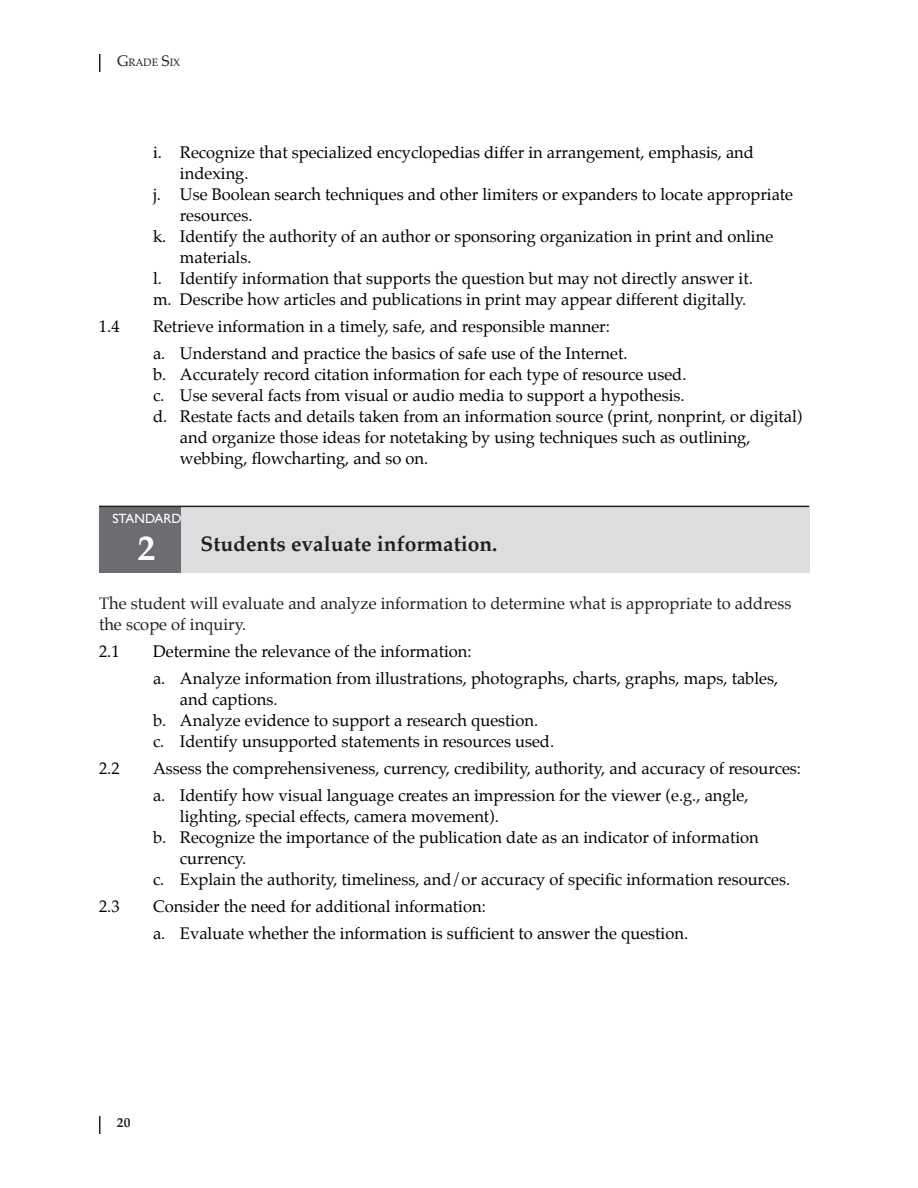
<style>
.page{position:relative;width:918px;height:1188px;background:#fff}
.page>*{position:absolute;margin:0;border:0;box-sizing:border-box;transform-origin:0 0}
.t1{font:700 36px "Palatino";color:#fff}
.t2{font:700 21px "Palatino";color:#231f20}
.t3{font:16.5px/21px "Palatino";color:#010000}
.t4{font:16.5px/21px "Palatino";color:#231f20}
.t5{font:13.5px "Gill Sans";color:#fff}
.t6{font:700 13.5px "Palatino";color:#231f20}
.t7{font:10.5px "Palatino";color:#231f20}
.s1{font-size:15px}
</style>
<div class="page">
<svg style="left:99px;top:1116px;width:1px;height:18px"></svg>
<svg style="left:99px;top:54px;width:1px;height:18px"></svg>
<div style="left:180px;top:506px;width:629px;height:66px;background:#dcdddf"></div>
<div style="left:99px;top:506px;width:81px;height:66px;background:#6c6d70"></div>
<hr style="left:99px;top:506px;width:710px;height:1px;background:#231f20">
<p class="t7" style="left:117px;top:54px;width:65px"><span class="s1">G</span>RADE <span class="s1">S</span>IX</p>
<p class="t3" style="left:180px;top:141px;width:576px;text-indent:-27px">i. Recognize that specialized encyclopedias differ in arrangement, emphasis, and indexing.</p>
<p class="t3" style="left:180px;top:183px;width:615px;text-indent:-27px">j. Use Boolean search techniques and other limiters or expanders to locate appropriate resources.</p>
<p class="t3" style="left:180px;top:225px;width:595px;text-indent:-27px">k. Identify the authority of an author or sponsoring organization in print and online materials.</p>
<p class="t3" style="left:153px;top:267px;width:601px">l. Identify information that supports the question but may not directly answer it.</p>
<p class="t3" style="left:153px;top:288px;width:595px">m. Describe how articles and publications in print may appear different digitally.</p>
<p class="t3" style="left:99px;top:315px;width:22px">1.4</p>
<p class="t3" style="left:153px;top:315px;width:458px">Retrieve information in a timely, safe, and responsible manner:</p>
<p class="t3" style="left:153px;top:342px;width:476px">a. Understand and practice the basics of safe use of the Internet.</p>
<p class="t3" style="left:153px;top:363px;width:535px">b. Accurately record citation information for each type of resource used.</p>
<p class="t3" style="left:153px;top:384px;width:533px">c. Use several facts from visual or audio media to support a hypothesis.</p>
<p class="t3" style="left:180px;top:405px;width:624px;text-indent:-27px">d. Restate facts and details taken from an information source (print, nonprint, or digital) and organize those ideas for notetaking by using techniques such as outlining, webbing, flowcharting, and so on.</p>
<p class="t5" style="left:112px;top:511px;width:71px">STANDARD</p>
<p class="t1" style="left:138px;top:517px;width:19px">2</p>
<p class="t2" style="left:201px;top:526px;width:298px">Students evaluate information.</p>
<p class="t4" style="left:99px;top:593px;width:694px">The student will evaluate and analyze information to determine what is appropriate to address the scope of inquiry.</p>
<p class="t3" style="left:99px;top:641px;width:22px">2.1</p>
<p class="t3" style="left:153px;top:641px;width:320px">Determine the relevance of the information:</p>
<p class="t3" style="left:180px;top:668px;width:600px;text-indent:-27px">a. Analyze information from illustrations, photographs, charts, graphs, maps, tables, and captions.</p>
<p class="t3" style="left:153px;top:710px;width:387px">b. Analyze evidence to support a research question.</p>
<p class="t3" style="left:153px;top:731px;width:403px">c. Identify unsupported statements in resources used.</p>
<p class="t3" style="left:99px;top:758px;width:22px">2.2</p>
<p class="t3" style="left:153px;top:758px;width:650px">Assess the comprehensiveness, currency, credibility, authority, and accuracy of resources:</p>
<p class="t3" style="left:180px;top:785px;width:570px;text-indent:-27px">a. Identify how visual language creates an impression for the viewer (e.g., angle, lighting, special effects, camera movement).</p>
<p class="t3" style="left:180px;top:827px;width:580px;text-indent:-27px">b. Recognize the importance of the publication date as an indicator of information currency.</p>
<p class="t3" style="left:153px;top:869px;width:639px">c. Explain the authority, timeliness, and/or accuracy of specific information resources.</p>
<p class="t3" style="left:99px;top:896px;width:22px">2.3</p>
<p class="t3" style="left:153px;top:896px;width:334px">Consider the need for additional information:</p>
<p class="t3" style="left:153px;top:923px;width:537px">a. Evaluate whether the information is sufficient to answer the question.</p>
<p class="t6" style="left:117px;top:1111px;width:15px">20</p>
</div>
